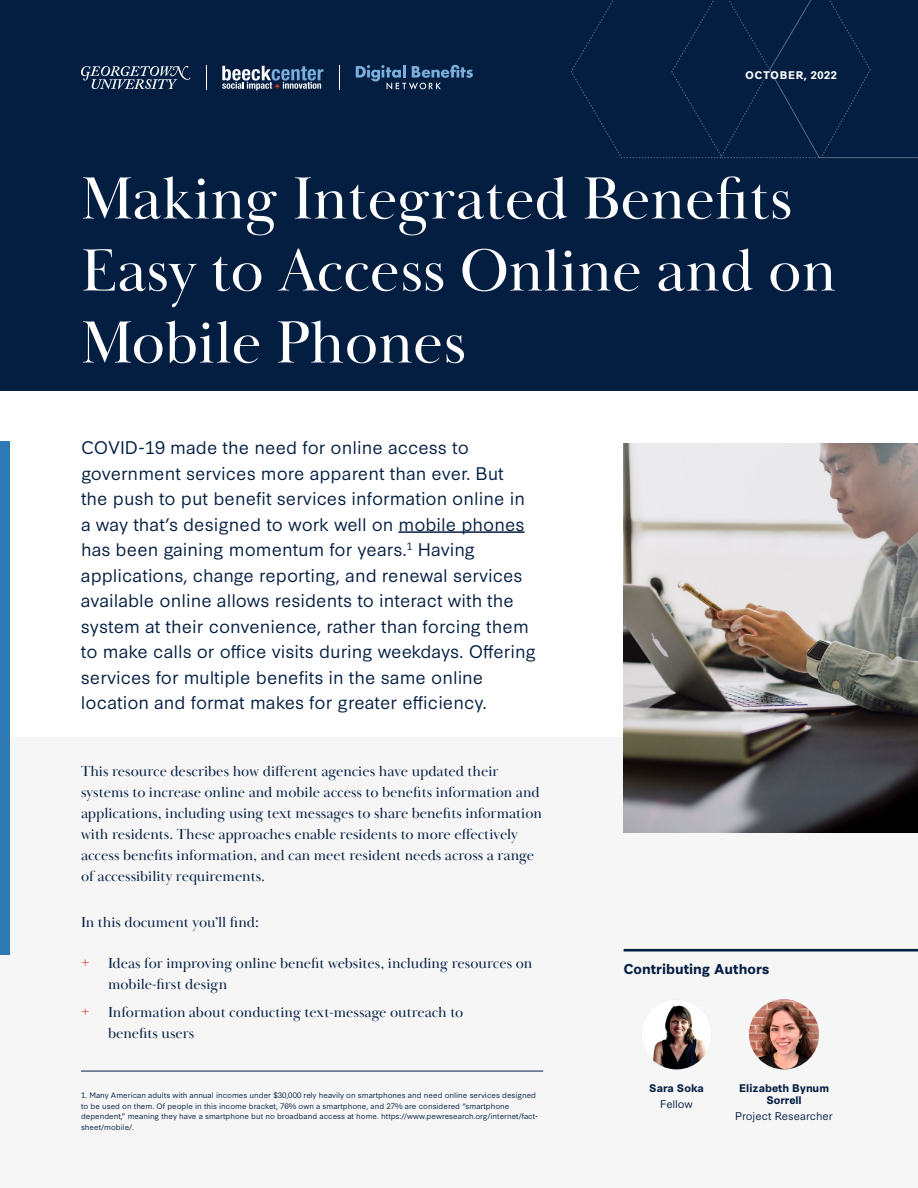
<style>
.page{position:relative;width:918px;height:1188px;background:#fff}
.page>*{position:absolute;margin:0;border:0;box-sizing:border-box;transform-origin:0 0}
.t1{font:61.5px/72px "Baskerville Display PT";color:#fff}
.t2{font:17.25px/25.5px "Synthese";color:#041e42}
.t3{font:15px/21px "Baskerville Display PT";color:#041e42}
.t4{font:700 13.5px "Synthese";color:#041e42}
.t5{font:700 10.5px/12px "Synthese";color:#041e42;text-align:center}
.t6{font:10.5px "Synthese";color:#041e42}
.t7{font:700 10.5px "Synthese";letter-spacing:.05em;color:#fff}
.t8{font:7.5px/10.5px "Synthese";color:#041e42}
.s1{color:#da291c}
</style>
<div class="page">
<div style="left:0;top:738px;width:918px;height:450px;background:#f6f6f6"></div>
<div style="left:0;top:0;width:918px;height:391px;background:#041e42"></div>
<svg style="left:570px;top:0;width:348px;height:159px"></svg>
<hr style="left:398px;top:531px;width:127px;height:2px;background:#041e42">
<div style="left:0;top:441px;width:10px;height:514px;background:#2c79b5"></div>
<svg style="left:222px;top:66px;width:101px;height:24px"></svg>
<svg style="left:81px;top:66px;width:109px;height:23px"></svg>
<svg style="left:206px;top:65px;width:1px;height:25px"></svg>
<svg style="left:339px;top:65px;width:1px;height:25px"></svg>
<svg style="left:356px;top:65px;width:117px;height:25px"></svg>
<hr style="left:624px;top:949px;width:294px;height:3px;background:#041e42">
<img style="left:624px;top:443px;width:294px;height:390px">
<hr style="left:81px;top:1071px;width:462px;height:1px;background:#041e42">
<img style="left:642px;top:999px;width:70px;height:70px;border-radius:35px">
<img style="left:749px;top:999px;width:70px;height:70px;border-radius:35px">
<p class="t7" style="left:745px;top:67px;width:93px">OCTOBER, 2022</p>
<h1 class="t1" style="left:81px;top:164px;width:757px">Making Integrated Benefits<br>Easy to Access Online and on<br>Mobile Phones</h1>
<p class="t2" style="left:81px;top:433px;width:456px">COVID-19 made the need for online access to government services more apparent than ever. But<br>the push to put benefit services information online in a way that’s designed to work well on mobile phones has been gaining momentum for years.<sup>1</sup> Having applications, change reporting, and renewal services available online allows residents to interact with the system at their convenience, rather than forcing them to make calls or office visits during weekdays. Offering services for multiple benefits in the same online location and format makes for greater efficiency.</p>
<p class="t3" style="left:81px;top:761px;width:463px">This resource describes how different agencies have updated their systems to increase online and mobile access to benefits information and applications, including using text messages to share benefits information with residents. These approaches enable residents to more effectively access benefits information, and can meet resident needs across a range of accessibility requirements.</p>
<p class="t3" style="left:81px;top:912px;width:179px">In this document you’ll find:</p>
<p class="t3" style="left:108px;top:953px;width:426px;text-indent:-27px"><span class="s1">+</span> Ideas for improving online benefit websites, including resources on mobile-first design</p>
<p class="t3" style="left:108px;top:1002px;width:357px;text-indent:-27px"><span class="s1">+</span> Information about conducting text-message outreach to benefits users</p>
<p class="t8" style="left:81px;top:1089px;width:459px">1. Many American adults with annual incomes under $30,000 rely heavily on smartphones and need online services designed to be used on them. Of people in this income bracket, 76% own a smartphone, and 27% are considered “smartphone dependent,” meaning they have a smartphone but no broadband access at home. https://www.pewresearch.org/internet/fact&shy;sheet/mobile/.</p>
<p class="t4" style="left:624px;top:959px;width:148px">Contributing Authors</p>
<p class="t5" style="left:649px;top:1082px;width:56px">Sara Soka</p>
<p class="t6" style="left:660px;top:1096px;width:34px">Fellow</p>
<p class="t5" style="left:739px;top:1082px;width:91px">Elizabeth Bynum<br>Sorrell</p>
<p class="t6" style="left:735px;top:1108px;width:99px">Project Researcher</p>
</div>
